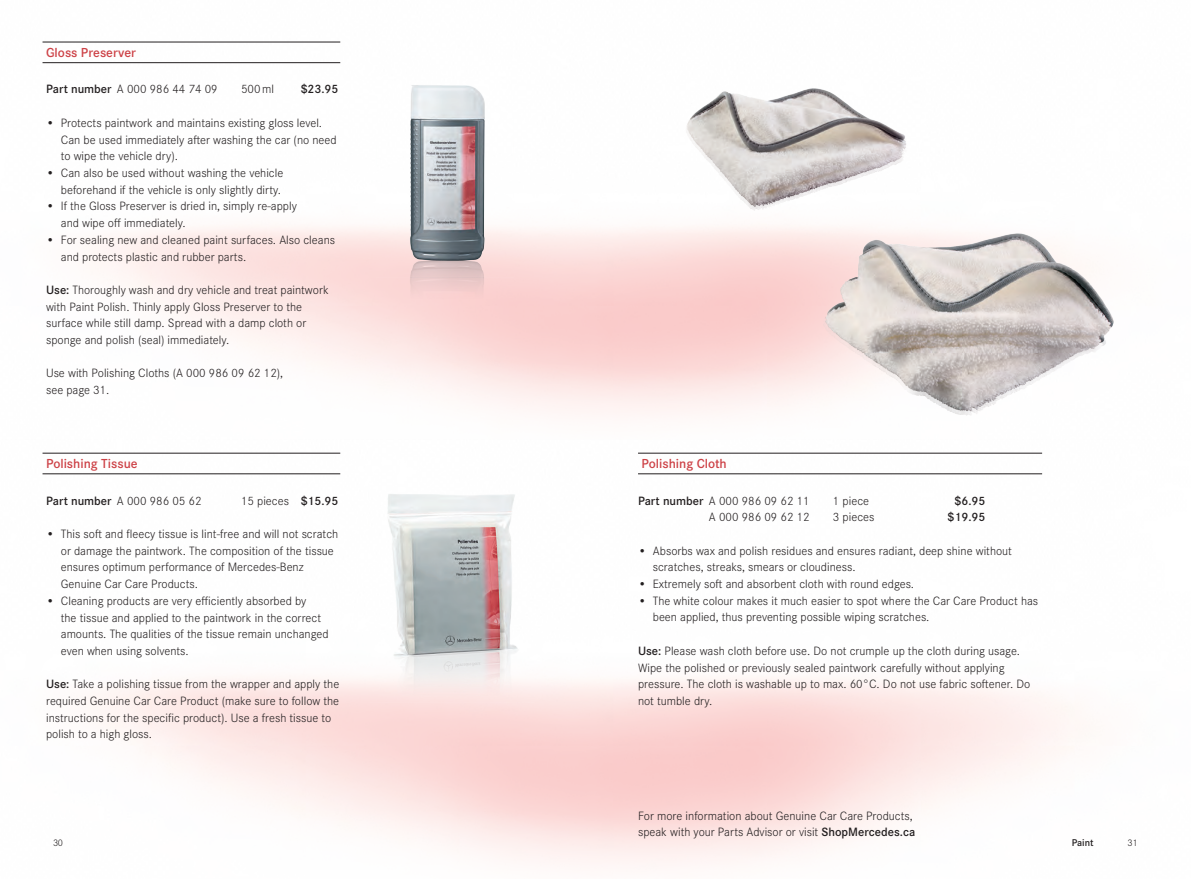
<style>
.page{position:relative;width:1191px;height:879px;background:#fff}
.page>*{position:absolute;margin:0;border:0;box-sizing:border-box;transform-origin:0 0}
.t1{font:600 13.62px "Daimler CS Pro";color:#cd4247}
.t2{font:300 12.5px/16.8px "Daimler CS Pro";color:#231f20}
.t3{font:600 12.5px "Daimler CS Pro";color:#231f20}
.t4{font:600 10.25px "Daimler CS Pro";color:#231f20}
.t5{font:300 9.88px "Daimler CS Pro";color:#231f20}
.s1{font-weight:600}
</style>
<div class="page">
<img style="left:369px;top:493px;width:164px;height:240px">
<img style="left:376px;top:85px;width:138px;height:277px">
<img style="left:638px;top:88px;width:269px;height:134px">
<img style="left:808px;top:199px;width:322px;height:254px">
<hr style="left:43px;top:42px;width:297px;height:1px;background:#231f20">
<hr style="left:43px;top:62px;width:297px;height:1px;background:#231f20">
<hr style="left:43px;top:453px;width:297px;height:1px;background:#231f20">
<hr style="left:43px;top:473px;width:297px;height:1px;background:#231f20">
<hr style="left:638px;top:453px;width:404px;height:1px;background:#231f20">
<hr style="left:638px;top:473px;width:404px;height:1px;background:#231f20">
<p class="t1" style="left:46px;top:42px;width:91px">Gloss Preserver</p>
<p class="t2" style="left:46px;top:80px;width:173px"><span class="s1">Part number</span> A 000 986 44 74 09</p>
<p class="t2" style="left:241px;top:80px;width:34px">500 ml</p>
<p class="t3" style="left:301px;top:80px;width:39px">$23.95</p>
<p class="t2" style="left:61px;top:114px;width:277px;text-indent:-15px">• Protects paintwork and maintains existing gloss level.<br>Can be used immediately after washing the car (no need to wipe the vehicle dry).</p>
<p class="t2" style="left:46px;top:164px;width:239px;text-align:right">• Can also be used without washing the vehicle beforehand if the vehicle is only slightly dirty.</p>
<p class="t2" style="left:61px;top:197px;width:238px;text-indent:-15px">• If the Gloss Preserver is dried in, simply re-apply and wipe off immediately.</p>
<p class="t2" style="left:61px;top:230px;width:276px;text-indent:-15px">• For sealing new and cleaned paint surfaces. Also cleans and protects plastic and rubber parts.</p>
<p class="t2" style="left:46px;top:281px;width:284px"><span class="s1">Use:</span> Thoroughly wash and dry vehicle and treat paintwork with Paint Polish. Thinly apply Gloss Preserver to the surface while still damp. Spread with a damp cloth or sponge and polish (seal) immediately.</p>
<p class="t2" style="left:46px;top:364px;width:239px">Use with Polishing Cloths (A 000 986 09 62 12), see page 31.</p>
<p class="t1" style="left:46px;top:454px;width:93px">Polishing Tissue</p>
<p class="t2" style="left:46px;top:491px;width:157px"><span class="s1">Part number</span> A 000 986 05 62</p>
<p class="t2" style="left:241px;top:491px;width:99px">15 pieces <span class="s1">$15.95</span></p>
<p class="t2" style="left:61px;top:525px;width:279px;text-indent:-15px">• This soft and fleecy tissue is lint-free and will not scratch or damage the paintwork. The composition of the tissue ensures optimum performance of Mercedes-Benz Genuine Car Care Products.</p>
<p class="t2" style="left:61px;top:591px;width:269px;text-indent:-15px">• Cleaning products are very efficiently absorbed by<br>the tissue and applied to the paintwork in the correct amounts. The qualities of the tissue remain unchanged even when using solvents.</p>
<p class="t2" style="left:46px;top:675px;width:295px"><span class="s1">Use:</span> Take a polishing tissue from the wrapper and apply the required Genuine Car Care Product (make sure to follow the instructions for the specific product). Use a fresh tissue to polish to a high gloss.</p>
<p class="t1" style="left:641px;top:454px;width:87px">Polishing Cloth</p>
<p class="t2" style="left:638px;top:491px;width:173px"><span class="s1">Part number</span> A 000 986 09 62 11</p>
<p class="t2" style="left:833px;top:491px;width:38px">1 piece</p>
<p class="t3" style="left:954px;top:491px;width:32px">$6.95</p>
<p class="t2" style="left:709px;top:508px;width:102px">A 000 986 09 62 12</p>
<p class="t2" style="left:833px;top:508px;width:43px">3 pieces</p>
<p class="t3" style="left:947px;top:508px;width:39px">$19.95</p>
<p class="t2" style="left:653px;top:541px;width:361px;text-indent:-15px">• Absorbs wax and polish residues and ensures radiant, deep shine without scratches, streaks, smears or cloudiness.</p>
<p class="t2" style="left:638px;top:575px;width:278px">• Extremely soft and absorbent cloth with round edges.</p>
<p class="t2" style="left:653px;top:591px;width:387px;text-indent:-15px">• The white colour makes it much easier to spot where the Car Care Product has been applied, thus preventing possible wiping scratches.</p>
<p class="t2" style="left:638px;top:641px;width:394px"><span class="s1">Use:</span> Please wash cloth before use. Do not crumple up the cloth during usage.<br>Wipe the polished or previously sealed paintwork carefully without applying pressure. The cloth is washable up to max. 60°C. Do not use fabric softener. Do not tumble dry.</p>
<p class="t2" style="left:638px;top:806px;width:279px">For more information about Genuine Car Care Products, speak with your Parts Advisor or visit <span class="s1">ShopMercedes.ca</span></p>
<p class="t5" style="left:53px;top:836px;width:11px">30</p>
<p class="t4" style="left:1071px;top:835px;width:23px">Paint</p>
<p class="t5" style="left:1127px;top:836px;width:12px">31</p>
</div>
